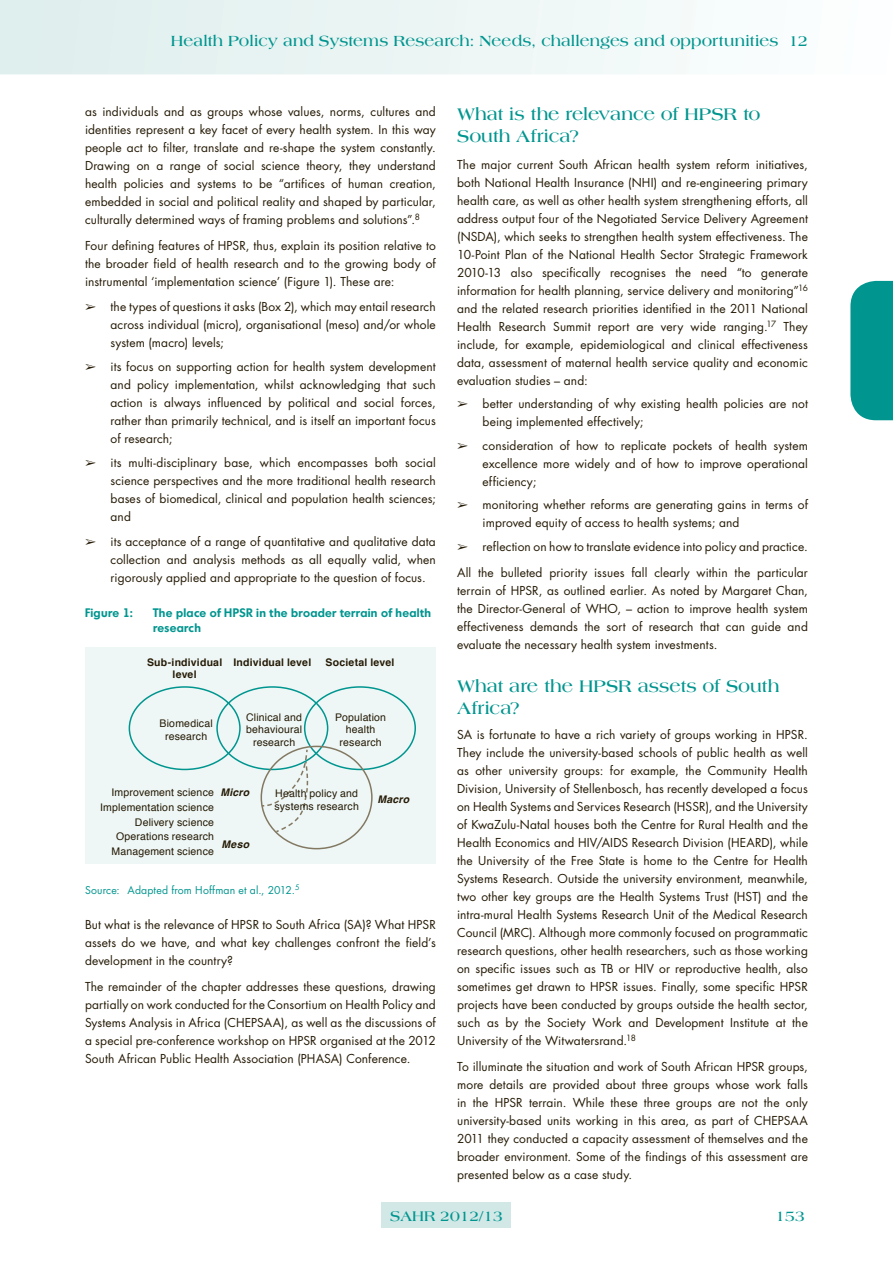
<style>
.page{position:relative;width:893px;height:1263px;background:#fff}
.page>*{position:absolute;margin:0;border:0;box-sizing:border-box;transform-origin:0 0}
.t1{font:700 18px/21.6px "Americana";color:#00958f}
.t2{font:700 15.75px "Americana";letter-spacing:.005em;color:#00958f}
.t3{font:700 15px "Americana";color:#00958f}
.t4{font:12px/18px "Futura";letter-spacing:.01em;color:#251a05;text-align:justify}
.t5{font:600 12px/14.4px "Montreal";letter-spacing:.025em;color:#00958f}
.t6{font:10.5px/12.6px "Helvetica";letter-spacing:.015em;color:#251a05;text-align:center}
.t7{font:700 10.5px/12.6px "Helvetica";letter-spacing:.02em;color:#251a05;text-align:center}
.t8{font:10.5px "Futura";letter-spacing:.015em;color:#00958f}
.t9{font:italic 700 10.5px "Helvetica";letter-spacing:.02em;color:#251a05}
</style>
<div class="page">
<svg style="left:0;top:0;width:683px;height:74px"></svg>
<div style="left:850px;top:281px;width:43px;height:139px;background:#00958f"></div>
<div style="left:382px;top:1202px;width:129px;height:26px;background:#d1e8e7"></div>
<div style="left:85px;top:647px;width:351px;height:216px;background:#eef7f6"></div>
<svg style="left:129px;top:686px;width:287px;height:163px"></svg>
<h2 class="t2" style="left:171px;top:32px;width:638px">Health Policy and Systems Research: Needs, challenges and opportunities 12</h2>
<p class="t4" style="left:85px;top:102px;width:352px">as individuals and as groups whose values, norms, cultures and identities represent a key facet of every health system. In this way people act to filter, translate and re-shape the system constantly.<br>Drawing on a range of social science theory, they understand health policies and systems to be “artifices of human creation, embedded in social and political reality and shaped by particular, culturally determined ways of framing problems and solutions”.<sup>8</sup></p>
<p class="t4" style="left:85px;top:237px;width:352px">Four defining features of HPSR, thus, explain its position relative to the broader field of health research and to the growing body of instrumental ‘implementation science’ (Figure 1). These are:</p>
<p class="t4" style="left:111px;top:297px;width:327px;text-indent:-26px">➢ the types of questions it asks (Box 2), which may entail research across individual (micro), organisational (meso) and/or whole system (macro) levels;</p>
<p class="t4" style="left:111px;top:357px;width:327px;text-indent:-26px">➢ its focus on supporting action for health system development and policy implementation, whilst acknowledging that such action is always influenced by political and social forces, rather than primarily technical, and is itself an important focus of research;</p>
<p class="t4" style="left:111px;top:454px;width:327px;text-indent:-26px">➢ its multi-disciplinary base, which encompasses both social science perspectives and the more traditional health research bases of biomedical, clinical and population health sciences; and</p>
<p class="t4" style="left:111px;top:532px;width:327px;text-indent:-26px">➢ its acceptance of a range of quantitative and qualitative data collection and analysis methods as all equally valid, when rigorously applied and appropriate to the question of focus.</p>
<p class="t5" style="left:85px;top:605px;width:49px">Figure 1:</p>
<p class="t5" style="left:153px;top:605px;width:280px">The place of HPSR in the broader terrain of health research</p>
<p class="t7" style="left:147px;top:656px;width:77px">Sub-individual level</p>
<p class="t7" style="left:233px;top:656px;width:79px">Individual level</p>
<p class="t7" style="left:325px;top:656px;width:71px">Societal level</p>
<p class="t6" style="left:160px;top:717px;width:55px">Biomedical research</p>
<p class="t6" style="left:246px;top:711px;width:57px">Clinical and behavioural research</p>
<p class="t6" style="left:335px;top:711px;width:52px">Population health research</p>
<p class="t9" style="left:220px;top:784px;width:30px">Micro</p>
<p class="t6" style="left:100px;top:785px;width:115px;line-height:14.7px;text-align:right">Improvement science<br>Implementation science<br>Delivery science<br>Operations research<br>Management science</p>
<p class="t9" style="left:222px;top:835px;width:29px">Meso</p>
<p class="t6" style="left:274px;top:787px;width:86px;text-align:left">Health policy and systems research</p>
<p class="t9" style="left:377px;top:791px;width:33px">Macro</p>
<p class="t8" style="left:85px;top:883px;width:216px">Source: Adapted from Hoffman et al., 2012.<sup>5</sup></p>
<p class="t4" style="left:85px;top:915px;width:352px">But what is the relevance of HPSR to South Africa (SA)? What HPSR assets do we have, and what key challenges confront the field’s development in the country?</p>
<p class="t4" style="left:85px;top:978px;width:352px">The remainder of the chapter addresses these questions, drawing partially on work conducted for the Consortium on Health Policy and Systems Analysis in Africa (CHEPSAA), as well as the discussions of a special pre-conference workshop on HPSR organised at the 2012<br>South African Public Health Association (PHASA) Conference.</p>
<h1 class="t1" style="left:457px;top:104px;width:305px">What is the relevance of HPSR to<br>South Africa?</h1>
<p class="t4" style="left:457px;top:155px;width:352px">The major current South African health system reform initiatives, both National Health Insurance (NHI) and re-engineering primary health care, as well as other health system strengthening efforts, all address output four of the Negotiated Service Delivery Agreement (NSDA), which seeks to strengthen health system effectiveness. The 10-Point Plan of the National Health Sector Strategic Framework 2010-13 also specifically recognises the need “to generate information for health planning, service delivery and monitoring”<sup>16 </sup>and the related research priorities identified in the 2011 National Health Research Summit report are very wide ranging.<sup>17</sup> They include, for example, epidemiological and clinical effectiveness data, assessment of maternal health service quality and economic evaluation studies – and:</p>
<p class="t4" style="left:483px;top:394px;width:327px;text-indent:-26px">➢ better understanding of why existing health policies are not being implemented effectively;</p>
<p class="t4" style="left:483px;top:436px;width:327px;text-indent:-26px">➢ consideration of how to replicate pockets of health system excellence more widely and of how to improve operational efficiency;</p>
<p class="t4" style="left:483px;top:496px;width:327px;text-indent:-26px">➢ monitoring whether reforms are generating gains in terms of improved equity of access to health systems; and</p>
<p class="t4" style="left:457px;top:537px;width:352px">➢ reflection on how to translate evidence into policy and practice.</p>
<p class="t4" style="left:457px;top:564px;width:352px">All the bulleted priority issues fall clearly within the particular terrain of HPSR, as outlined earlier. As noted by Margaret Chan, the Director-General of WHO, – action to improve health system effectiveness demands the sort of research that can guide and evaluate the necessary health system investments.</p>
<h1 class="t1" style="left:457px;top:675px;width:324px">What are the HPSR assets of South<br>Africa?</h1>
<p class="t4" style="left:457px;top:726px;width:352px">SA is fortunate to have a rich variety of groups working in HPSR.<br>They include the university-based schools of public health as well as other university groups: for example, the Community Health Division, University of Stellenbosch, has recently developed a focus on Health Systems and Services Research (HSSR), and the University of KwaZulu-Natal houses both the Centre for Rural Health and the Health Economics and HIV/AIDS Research Division (HEARD), while the University of the Free State is home to the Centre for Health Systems Research. Outside the university environment, meanwhile, two other key groups are the Health Systems Trust (HST) and the intra-mural Health Systems Research Unit of the Medical Research Council (MRC). Although more commonly focused on programmatic research questions, other health researchers, such as those working on specific issues such as TB or HIV or reproductive health, also sometimes get drawn to HPSR issues. Finally, some specific HPSR projects have been conducted by groups outside the health sector, such as by the Society Work and Development Institute at the University of the Witwatersrand.<sup>18</sup></p>
<p class="t4" style="left:457px;top:1057px;width:352px">To illuminate the situation and work of South African HPSR groups, more details are provided about three groups whose work falls in the HPSR terrain. While these three groups are not the only university-based units working in this area, as part of CHEPSAA 2011 they conducted a capacity assessment of themselves and the broader environment. Some of the findings of this assessment are presented below as a case study.</p>
<p class="t3" style="left:390px;top:1207px;width:114px">SAHR 2012/13</p>
<p class="t3" style="left:776px;top:1207px;width:31px">153</p>
</div>
